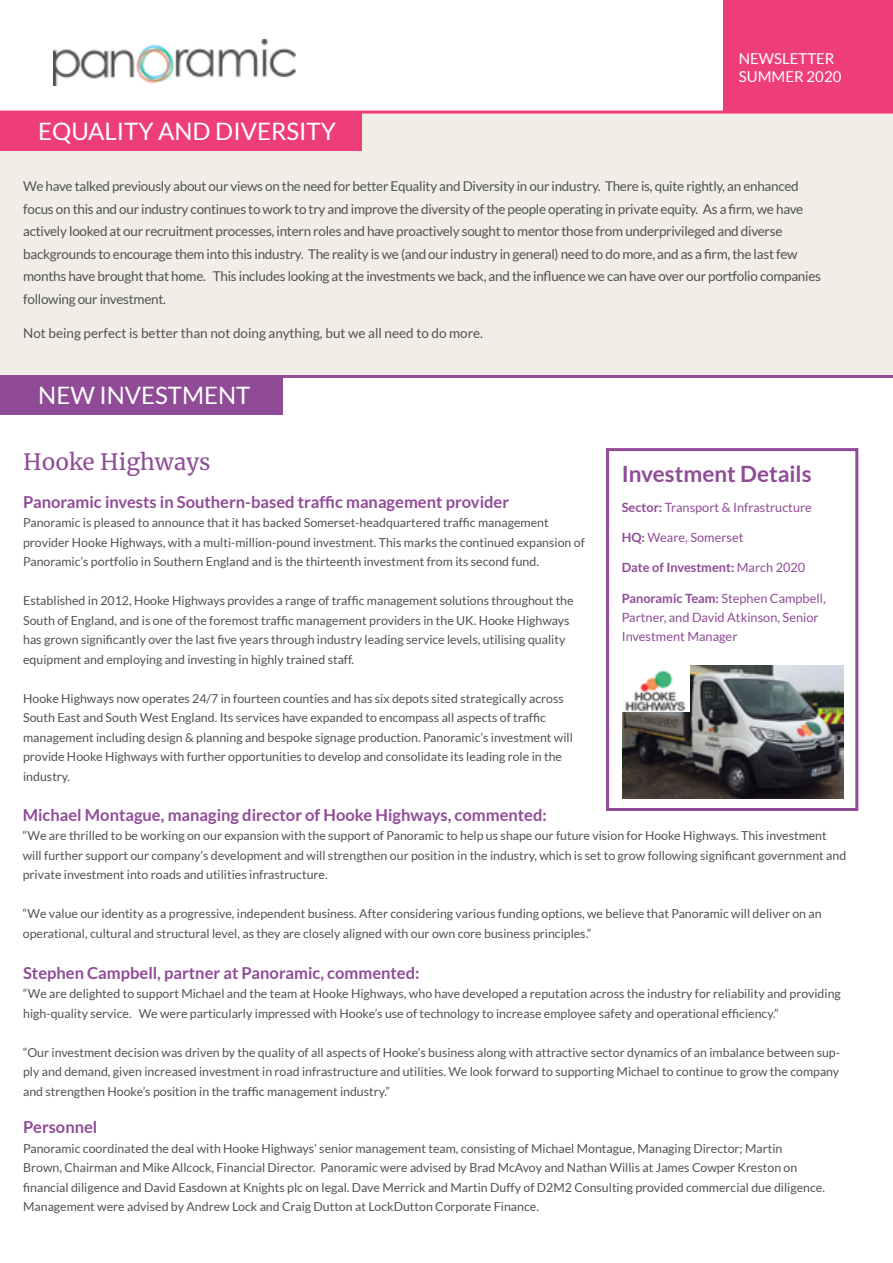
<style>
.page{position:relative;width:893px;height:1263px;background:#fff}
.page>*{position:absolute;margin:0;border:0;box-sizing:border-box;transform-origin:0 0}
.t1{font:24px "Lato";color:#fff}
.t2{font:700 22.5px "Lato";color:#904b97}
.t3{font:22.5px "Merriweather";color:#904b97}
.t4{font:700 16.5px "Lato";color:#904b97}
.t5{font:15px/18px "Lato";color:#fff}
.t6{font:13.5px/22.5px "Lato";letter-spacing:-.02em;color:#515254}
.t7{font:13.5px "Lato";color:#515254}
.t8{font:12.75px/19.5px "Lato";color:#904b97}
.t9{font:700 12.75px "Lato";color:#904b97}
.t10{font:12.3px/19.5px "Lato";color:#515254}
.s1{font-weight:700}
.s2{font-weight:400}
</style>
<div class="page">
<div style="left:724px;top:0;width:169px;height:111px;background:#ee3e7a"></div>
<img style="left:53px;top:39px;width:242px;height:46px">
<div style="left:0;top:376px;width:282px;height:39px;background:#904b97"></div>
<hr style="left:0;top:375px;width:893px;height:3px;background:#904b97">
<div style="left:606px;top:448px;width:252px;height:363px;border:3px solid #904b97"></div>
<img style="left:622px;top:666px;width:221px;height:133px">
<img style="left:622px;top:666px;width:67px;height:45px">
<div style="left:0;top:112px;width:893px;height:263px;background:#f1ede7"></div>
<hr style="left:0;top:111px;width:893px;height:3px;background:#ee3e7a">
<div style="left:0;top:112px;width:361px;height:38px;background:#ee3e7a"></div>
<h1 class="t1" style="left:38px;top:118px;width:299px">EQUALITY AND DIVERSITY</h1>
<p class="t5" style="left:739px;top:50px;width:104px">NEWSLETTER<br>SUMMER 2020</p>
<p class="t6" style="left:23px;top:175px;width:799px">We have talked previously about our views on the need for better Equality and Diversity in our industry. There is, quite rightly, an enhanced focus on this and our industry continues to work to try and improve the diversity of the people operating in private equity. As a firm, we have actively looked at our recruitment processes, intern roles and have proactively sought to mentor those from underprivileged and diverse backgrounds to encourage them into this industry. The reality is we (and our industry in general) need to do more, and as a firm, the last few months have brought that home. This includes looking at the investments we back, and the influence we can have over our portfolio companies following our investment.</p>
<p class="t7" style="left:23px;top:326px;width:461px">Not being perfect is better than not doing anything, but we all need to do more.</p>
<h1 class="t1" style="left:38px;top:382px;width:214px">NEW INVESTMENT</h1>
<h2 class="t3" style="left:23px;top:446px;width:189px">Hooke Highways</h2>
<h3 class="t4" style="left:23px;top:492px;width:487px">Panoramic invests in Southern-based traffic management provider</h3>
<p class="t10" style="left:23px;top:513px;width:563px">Panoramic is pleased to announce that it has backed Somerset-headquartered traffic management provider Hooke Highways, with a multi-million-pound investment. This marks the continued expansion of<br>Panoramic’s portfolio in Southern England and is the thirteenth investment from its second fund.</p>
<p class="t10" style="left:23px;top:591px;width:552px">Established in 2012, Hooke Highways provides a range of traffic management solutions throughout the South of England, and is one of the foremost traffic management providers in the UK. Hooke Highways has grown significantly over the last five years through industry leading service levels, utilising quality equipment and employing and investing in highly trained staff.</p>
<p class="t10" style="left:23px;top:688px;width:551px">Hooke Highways now operates 24/7 in fourteen counties and has six depots sited strategically across South East and South West England. Its services have expanded to encompass all aspects of traffic management including design &amp; planning and bespoke signage production. Panoramic’s investment will provide Hooke Highways with further opportunities to develop and consolidate its leading role in the industry.</p>
<h3 class="t4" style="left:23px;top:805px;width:526px">Michael Montague, managing director of Hooke Highways, commented:</h3>
<p class="t10" style="left:23px;top:826px;width:825px">“We are thrilled to be working on our expansion with the support of Panoramic to help us shape our future vision for Hooke Highways. This investment will further support our company’s development and will strengthen our position in the industry, which is set to grow following significant government and private investment into roads and utilities infrastructure.</p>
<p class="t10" style="left:23px;top:904px;width:800px">“We value our identity as a progressive, independent business. After considering various funding options, we believe that Panoramic will deliver on an operational, cultural and structural level, as they are closely aligned with our own core business principles.”</p>
<h3 class="t4" style="left:23px;top:963px;width:398px">Stephen Campbell, partner at Panoramic, commented:</h3>
<p class="t10" style="left:23px;top:984px;width:819px">“We are delighted to support Michael and the team at Hooke Highways, who have developed a reputation across the industry for reliability and providing high-quality service. We were particularly impressed with Hooke’s use of technology to increase employee safety and operational efficiency.”</p>
<p class="t10" style="left:23px;top:1042px;width:818px;text-align:justify">“Our investment decision was driven by the quality of all aspects of Hooke’s business along with attractive sector dynamics of an imbalance between sup&shy;ply and demand, given increased investment in road infrastructure and utilities. We look forward to supporting Michael to continue to grow the company and strengthen Hooke’s position in the traffic management industry.”</p>
<h3 class="t4" style="left:23px;top:1118px;width:76px">Personnel</h3>
<p class="t10" style="left:23px;top:1138px;width:803px">Panoramic coordinated the deal with Hooke Highways’ senior management team, consisting of Michael Montague, Managing Director; Martin<br>Brown, Chairman and Mike Allcock, Financial Director. Panoramic were advised by Brad McAvoy and Nathan Willis at James Cowper Kreston on financial diligence and David Easdown at Knights plc on legal. Dave Merrick and Martin Duffy of D2M2 Consulting provided commercial due diligence.<br>Management were advised by Andrew Lock and Craig Dutton at LockDutton Corporate Finance.</p>
<h2 class="t2" style="left:622px;top:461px;width:191px">Investment Details</h2>
<p class="t8" style="left:622px;top:498px;width:192px"><span class="s1">Sector:</span> Transport &amp; Infrastructure</p>
<p class="t8" style="left:622px;top:528px;width:123px"><span class="s1">HQ:</span> Weare, Somerset</p>
<p class="t9" style="left:622px;top:560px;width:185px">Date of Investment: <span class="s2">March 2020</span></p>
<p class="t8" style="left:622px;top:588px;width:205px"><span class="s1">Panoramic Team:</span> Stephen Campbell,<br>Partner, and David Atkinson, Senior<br>Investment Manager</p>
</div>
